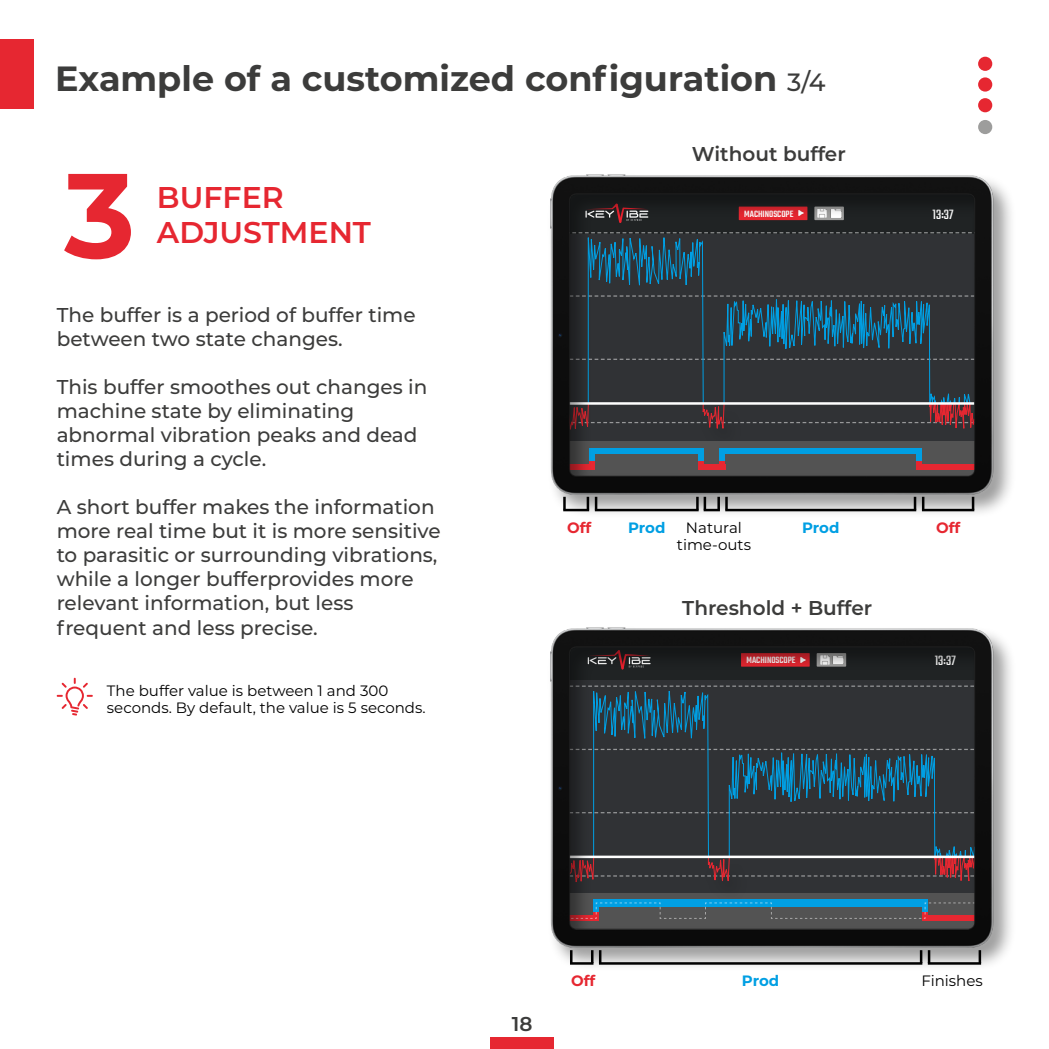
<style>
.page{position:relative;width:1049px;height:1049px;background:#fff}
.page>*{position:absolute;margin:0;border:0;box-sizing:border-box;transform-origin:0 0}
.t1{font:700 120px "Montserrat";color:#e62731}
.t2{font:700 35px "Montserrat";color:#3c3c3b}
.t3{font:600 30px "Montserrat";color:#e62731}
.t4{font:500 20px/24.2px "Montserrat";color:#3c3c3b}
.t5{font:600 20px "Montserrat";color:#3c3c3b}
.t6{font:15px/17.5px "Montserrat";color:#000}
.t7{font:700 15px "Montserrat";letter-spacing:-.01em;color:#009fe3}
.t8{font:15px "Teko";color:#fff}
.t9{font:700 15px "Montserrat";color:#e62731}
.t10{font:500 9.75px "Teko";color:#fff}
.s1{font-weight:500;font-size:25px}
</style>
<div class="page">
<div style="left:490px;top:1037px;width:64px;height:12px;background:#e62731"></div>
<div style="left:0;top:39px;width:34px;height:69px;background:#e62731"></div>
<div style="left:978px;top:98px;width:14px;height:14px;background:#e62731;border-radius:50%"></div>
<div style="left:978px;top:77px;width:14px;height:15px;background:#e62731;border-radius:50%"></div>
<div style="left:978px;top:57px;width:14px;height:14px;background:#e62731;border-radius:50%"></div>
<div style="left:978px;top:120px;width:14px;height:14px;background:#9d9d9c;border-radius:50%"></div>
<svg style="left:57px;top:678px;width:36px;height:37px"></svg>
<div style="left:547px;top:172px;width:470px;height:346px;background:#000;opacity:.4"></div>
<img style="left:547px;top:175px;width:460px;height:320px">
<div style="left:547px;top:625px;width:470px;height:346px;background:#000;opacity:.4"></div>
<img style="left:547px;top:628px;width:460px;height:320px">
<h2 class="t2" style="left:55px;top:53px;width:771px">Example of a customized configuration <span class="s1">3/4</span></h2>
<h1 class="t1" style="left:64px;top:129px;width:73px">3</h1>
<h3 class="t3" style="left:157px;top:176px;width:128px">BUFFER</h3>
<h3 class="t3" style="left:157px;top:211px;width:216px">ADJUSTMENT</h3>
<p class="t4" style="left:57px;top:302px;width:360px">The buffer is a period of buffer time between two state changes.</p>
<p class="t4" style="left:57px;top:374px;width:372px">This buffer smoothes out changes in machine state by eliminating abnormal vibration peaks and dead times during a cycle.</p>
<p class="t4" style="left:57px;top:494px;width:385px">A short buffer makes the information more real time but it is more sensitive to parasitic or surrounding vibrations, while a longer bufferprovides more relevant information, but less frequent and less precise.</p>
<p class="t6" style="left:107px;top:681px;width:320px">The buffer value is between 1 and 300 seconds. By default, the value is 5 seconds.</p>
<p class="t5" style="left:692px;top:140px;width:156px">Without buffer</p>
<p class="t10" style="left:744px;top:208px;width:51px">MACHINOSCOPE</p>
<p class="t8" style="left:932px;top:206px;width:23px">13:37</p>
<p class="t9" style="left:567px;top:517px;width:26px">Off</p>
<p class="t7" style="left:628px;top:517px;width:39px">Prod</p>
<p class="t7" style="left:802px;top:517px;width:39px">Prod</p>
<p class="t9" style="left:936px;top:517px;width:26px">Off</p>
<p class="t6" style="left:677px;top:518px;width:76px;text-align:center">Natural time-outs</p>
<p class="t5" style="left:682px;top:593px;width:192px">Threshold + Buffer</p>
<p class="t10" style="left:746px;top:654px;width:51px">MACHINOSCOPE</p>
<p class="t8" style="left:935px;top:652px;width:23px">13:37</p>
<p class="t5" style="left:512px;top:1009px;width:22px">18</p>
<p class="t9" style="left:571px;top:970px;width:26px">Off</p>
<p class="t7" style="left:742px;top:970px;width:39px">Prod</p>
<p class="t6" style="left:921px;top:971px;width:63px">Finishes</p>
</div>
